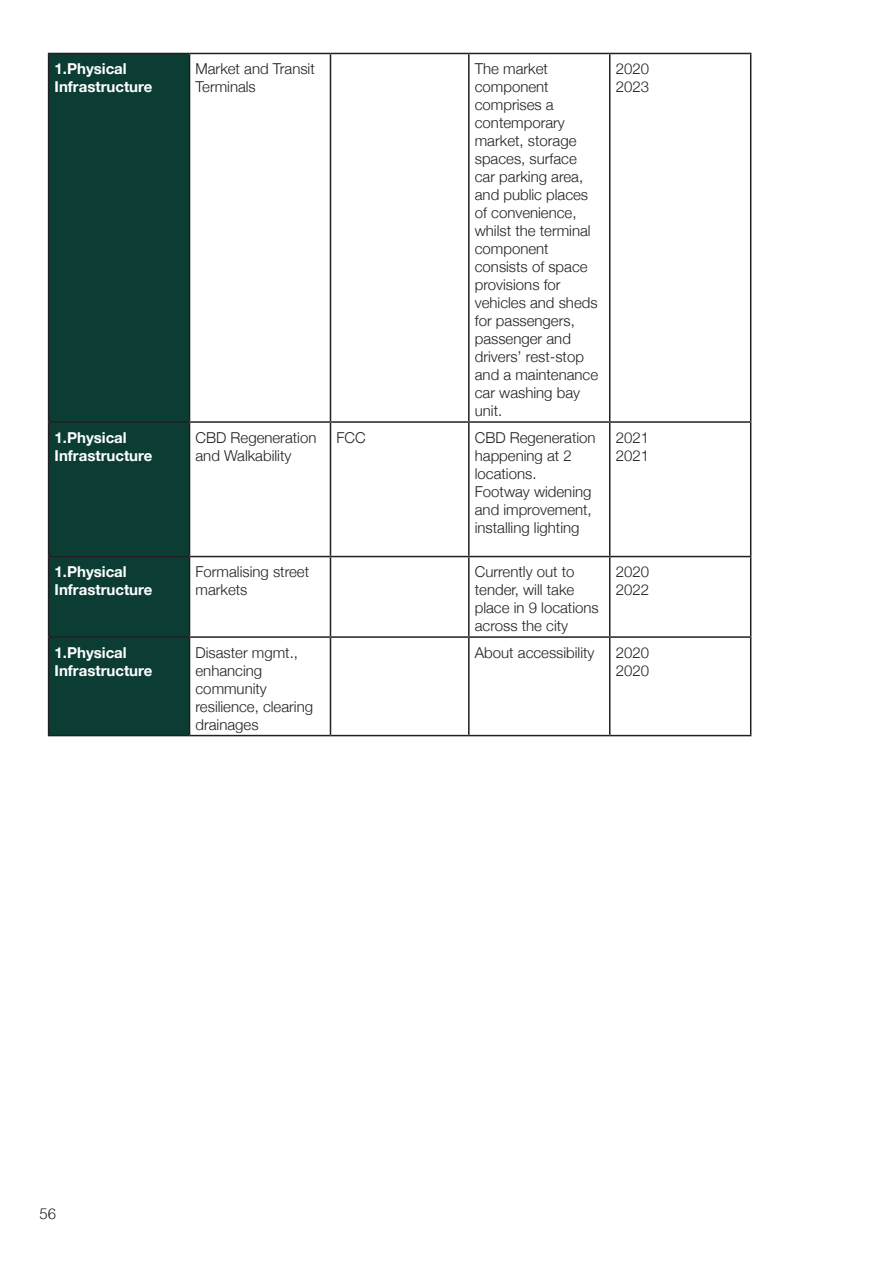
<style>
.page{position:relative;width:893px;height:1263px;background:#fff}
.page>*{position:absolute;margin:0;border:0;box-sizing:border-box;transform-origin:0 0}
.t1{font:300 15px/18px "Helvetica Neue";color:#231f20}
.t2{font:700 15px/18px "Helvetica Neue";color:#fff}
.t3{font:300 15px "Helvetica";color:#231f20}
</style>
<div class="page">
<div style="left:49px;top:54px;width:140px;height:681px;background:#0c3d35"></div>
<hr style="left:48px;top:53px;width:142px;height:1px;background:#231f20">
<hr style="left:48px;top:54px;width:1px;height:367px;background:#231f20">
<hr style="left:190px;top:53px;width:140px;height:1px;background:#231f20">
<hr style="left:189px;top:54px;width:1px;height:367px;background:#231f20">
<hr style="left:330px;top:53px;width:139px;height:1px;background:#231f20">
<hr style="left:330px;top:54px;width:1px;height:367px;background:#231f20">
<hr style="left:469px;top:53px;width:141px;height:1px;background:#231f20">
<hr style="left:468px;top:54px;width:2px;height:367px;background:#231f20">
<hr style="left:610px;top:53px;width:141px;height:1px;background:#231f20">
<hr style="left:609px;top:54px;width:1px;height:367px;background:#231f20">
<hr style="left:750px;top:54px;width:1px;height:367px;background:#231f20">
<hr style="left:48px;top:421px;width:142px;height:2px;background:#231f20">
<hr style="left:48px;top:423px;width:1px;height:133px;background:#231f20">
<hr style="left:190px;top:421px;width:140px;height:2px;background:#231f20">
<hr style="left:189px;top:423px;width:1px;height:133px;background:#231f20">
<hr style="left:330px;top:421px;width:139px;height:2px;background:#231f20">
<hr style="left:330px;top:423px;width:1px;height:133px;background:#231f20">
<hr style="left:469px;top:421px;width:141px;height:2px;background:#231f20">
<hr style="left:468px;top:423px;width:2px;height:133px;background:#231f20">
<hr style="left:610px;top:421px;width:141px;height:2px;background:#231f20">
<hr style="left:609px;top:423px;width:1px;height:133px;background:#231f20">
<hr style="left:750px;top:423px;width:1px;height:133px;background:#231f20">
<hr style="left:48px;top:556px;width:142px;height:1px;background:#231f20">
<hr style="left:48px;top:557px;width:1px;height:79px;background:#231f20">
<hr style="left:190px;top:556px;width:140px;height:1px;background:#231f20">
<hr style="left:189px;top:557px;width:1px;height:79px;background:#231f20">
<hr style="left:330px;top:556px;width:139px;height:1px;background:#231f20">
<hr style="left:330px;top:557px;width:1px;height:79px;background:#231f20">
<hr style="left:469px;top:556px;width:141px;height:1px;background:#231f20">
<hr style="left:468px;top:557px;width:2px;height:79px;background:#231f20">
<hr style="left:610px;top:556px;width:141px;height:1px;background:#231f20">
<hr style="left:609px;top:557px;width:1px;height:79px;background:#231f20">
<hr style="left:750px;top:557px;width:1px;height:79px;background:#231f20">
<hr style="left:48px;top:636px;width:142px;height:2px;background:#231f20">
<hr style="left:48px;top:638px;width:1px;height:97px;background:#231f20">
<hr style="left:190px;top:636px;width:140px;height:2px;background:#231f20">
<hr style="left:189px;top:638px;width:1px;height:97px;background:#231f20">
<hr style="left:330px;top:636px;width:139px;height:2px;background:#231f20">
<hr style="left:330px;top:638px;width:1px;height:97px;background:#231f20">
<hr style="left:469px;top:636px;width:141px;height:2px;background:#231f20">
<hr style="left:468px;top:638px;width:2px;height:97px;background:#231f20">
<hr style="left:610px;top:636px;width:141px;height:2px;background:#231f20">
<hr style="left:609px;top:638px;width:1px;height:97px;background:#231f20">
<hr style="left:750px;top:638px;width:1px;height:97px;background:#231f20">
<hr style="left:48px;top:735px;width:142px;height:1px;background:#231f20">
<hr style="left:190px;top:735px;width:140px;height:1px;background:#231f20">
<hr style="left:330px;top:735px;width:139px;height:1px;background:#231f20">
<hr style="left:469px;top:735px;width:141px;height:1px;background:#231f20">
<hr style="left:610px;top:735px;width:141px;height:1px;background:#231f20">
<p class="t2" style="left:55px;top:60px;width:99px">1.Physical<br>Infrastructure</p>
<p class="t1" style="left:196px;top:59px;width:121px">Market and Transit<br>Terminals</p>
<p class="t1" style="left:475px;top:59px;width:125px">The market component comprises a contemporary market, storage spaces, surface car parking area, and public places of convenience, whilst the terminal component consists of space provisions for vehicles and sheds for passengers, passenger and drivers’ rest-stop and a maintenance car washing bay unit.</p>
<p class="t1" style="left:616px;top:59px;width:35px">2020</p>
<p class="t1" style="left:616px;top:77px;width:35px">2023</p>
<p class="t2" style="left:55px;top:429px;width:99px">1.Physical<br>Infrastructure</p>
<p class="t1" style="left:196px;top:427px;width:122px">CBD Regeneration and Walkability</p>
<p class="t1" style="left:336px;top:427px;width:31px">FCC</p>
<p class="t1" style="left:475px;top:427px;width:122px">CBD Regeneration happening at 2 locations.</p>
<p class="t1" style="left:475px;top:481px;width:118px;text-align:justify">Footway widening and improvement, installing lighting</p>
<p class="t1" style="left:616px;top:427px;width:35px">2021</p>
<p class="t1" style="left:616px;top:445px;width:35px">2021</p>
<p class="t2" style="left:55px;top:563px;width:99px">1.Physical<br>Infrastructure</p>
<p class="t1" style="left:196px;top:562px;width:115px">Formalising street markets</p>
<p class="t1" style="left:475px;top:562px;width:125px">Currently out to tender, will take place in 9 locations across the city</p>
<p class="t1" style="left:616px;top:562px;width:35px">2020</p>
<p class="t1" style="left:616px;top:580px;width:35px">2022</p>
<p class="t2" style="left:55px;top:644px;width:99px">1.Physical<br>Infrastructure</p>
<p class="t1" style="left:196px;top:642px;width:119px">Disaster mgmt., enhancing community resilience, clearing drainages</p>
<p class="t1" style="left:475px;top:642px;width:121px">About accessibility</p>
<p class="t1" style="left:616px;top:642px;width:35px">2020</p>
<p class="t1" style="left:616px;top:660px;width:35px">2020</p>
<p class="t3" style="left:39px;top:1201px;width:18px">56</p>
</div>
